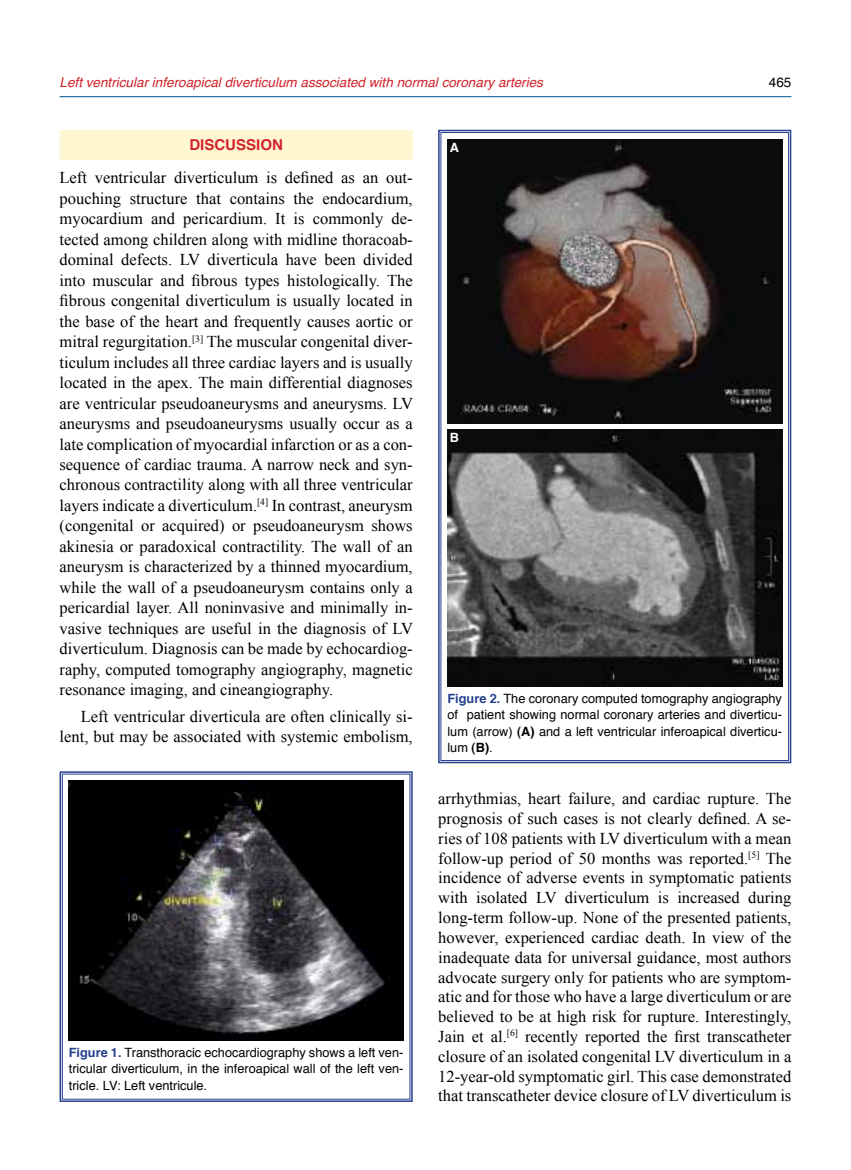
<style>
.page{position:relative;width:851px;height:1170px;background:#fff}
.page>*{position:absolute;margin:0;border:0;box-sizing:border-box;transform-origin:0 0}
.t1{font:16.5px/20.4px "Times New Roman";color:#000;text-align:justify}
.t2{font:700 15px "Helvetica";color:#d2232a}
.t3{font:italic 13.5px "Helvetica";color:#d2232a}
.t4{font:13.5px "Helvetica";color:#000}
.t5{font:12.75px/16.5px "Helvetica";color:#000;text-align:justify}
.t6{font:700 12.75px "Helvetica";color:#fff}
.s1{font-weight:700;color:#25408f}
.s2{font-weight:700}
</style>
<div class="page">
<div style="left:60px;top:130px;width:352px;height:30px;background:#fff6d2"></div>
<hr style="left:60px;top:96px;width:731px;height:1px;background:#00508a">
<svg style="left:59px;top:771px;width:354px;height:331px"></svg>
<svg style="left:438px;top:129px;width:354px;height:635px"></svg>
<p class="t3" style="left:60px;top:71px;width:485px">Left ventricular inferoapical diverticulum associated with normal coronary arteries</p>
<p class="t4" style="left:768px;top:73px;width:24px">465</p>
<p class="t2" style="left:189px;top:135px;width:95px">DISCUSSION</p>
<p class="t1" style="left:60px;top:167px;width:355px">Left ventricular diverticulum is defined as an out&shy;pouching structure that contains the endocardium, myocardium and pericardium. It is commonly de&shy;tected among children along with midline thoracoab&shy;dominal defects. LV diverticula have been divided into muscular and fibrous types histologically. The fibrous congenital diverticulum is usually located in the base of the heart and frequently causes aortic or mitral regurgitation.<sup>[3]</sup> The muscular congenital diver&shy;ticulum includes all three cardiac layers and is usually located in the apex. The main differential diagnoses are ventricular pseudoaneurysms and aneurysms. LV aneurysms and pseudoaneurysms usually occur as a late complication of myocardial infarction or as a con&shy;sequence of cardiac trauma. A narrow neck and syn&shy;chronous contractility along with all three ventricular layers indicate a diverticulum.<sup>[4]</sup> In contrast, aneurysm (congenital or acquired) or pseudoaneurysm shows akinesia or paradoxical contractility. The wall of an aneurysm is characterized by a thinned myocardium, while the wall of a pseudoaneurysm contains only a pericardial layer. All noninvasive and minimally in&shy;vasive techniques are useful in the diagnosis of LV diverticulum. Diagnosis can be made by echocardiog&shy;raphy, computed tomography angiography, magnetic resonance imaging, and cineangiography.</p>
<p class="t1" style="left:60px;top:705px;width:354px;text-align:right">Left ventricular diverticula are often clinically si&shy;lent, but may be associated with systemic embolism,</p>
<p class="t5" style="left:69px;top:1044px;width:336px"><span class="s1">Figure 1.</span> Transthoracic echocardiography shows a left ven&shy;tricular diverticulum, in the inferoapical wall of the left ven&shy;tricle. LV: Left ventricule.</p>
<p class="t6" style="left:450px;top:139px;width:11px">A</p>
<p class="t6" style="left:449px;top:429px;width:11px">B</p>
<p class="t5" style="left:447px;top:690px;width:336px"><span class="s1">Figure 2.</span> The coronary computed tomography angiography of patient showing normal coronary arteries and diverticu&shy;lum (arrow) <span class="s2">(A)</span> and a left ventricular inferoapical diverticu&shy;lum <span class="s2">(B)</span>.</p>
<p class="t1" style="left:438px;top:788px;width:354px;line-height:19.8px">arrhythmias, heart failure, and cardiac rupture. The prognosis of such cases is not clearly defined. A se&shy;ries of 108 patients with LV diverticulum with a mean follow-up period of 50 months was reported.<sup>[5]</sup> The incidence of adverse events in symptomatic patients with isolated LV diverticulum is increased during long-term follow-up. None of the presented patients, however, experienced cardiac death. In view of the inadequate data for universal guidance, most authors advocate surgery only for patients who are symptom&shy;atic and for those who have a large diverticulum or are believed to be at high risk for rupture. Interestingly, Jain et al.<sup>[6]</sup> recently reported the first transcatheter closure of an isolated congenital LV diverticulum in a 12-year-old symptomatic girl. This case demonstrated that transcatheter device closure of LV diverticulum is</p>
</div>
